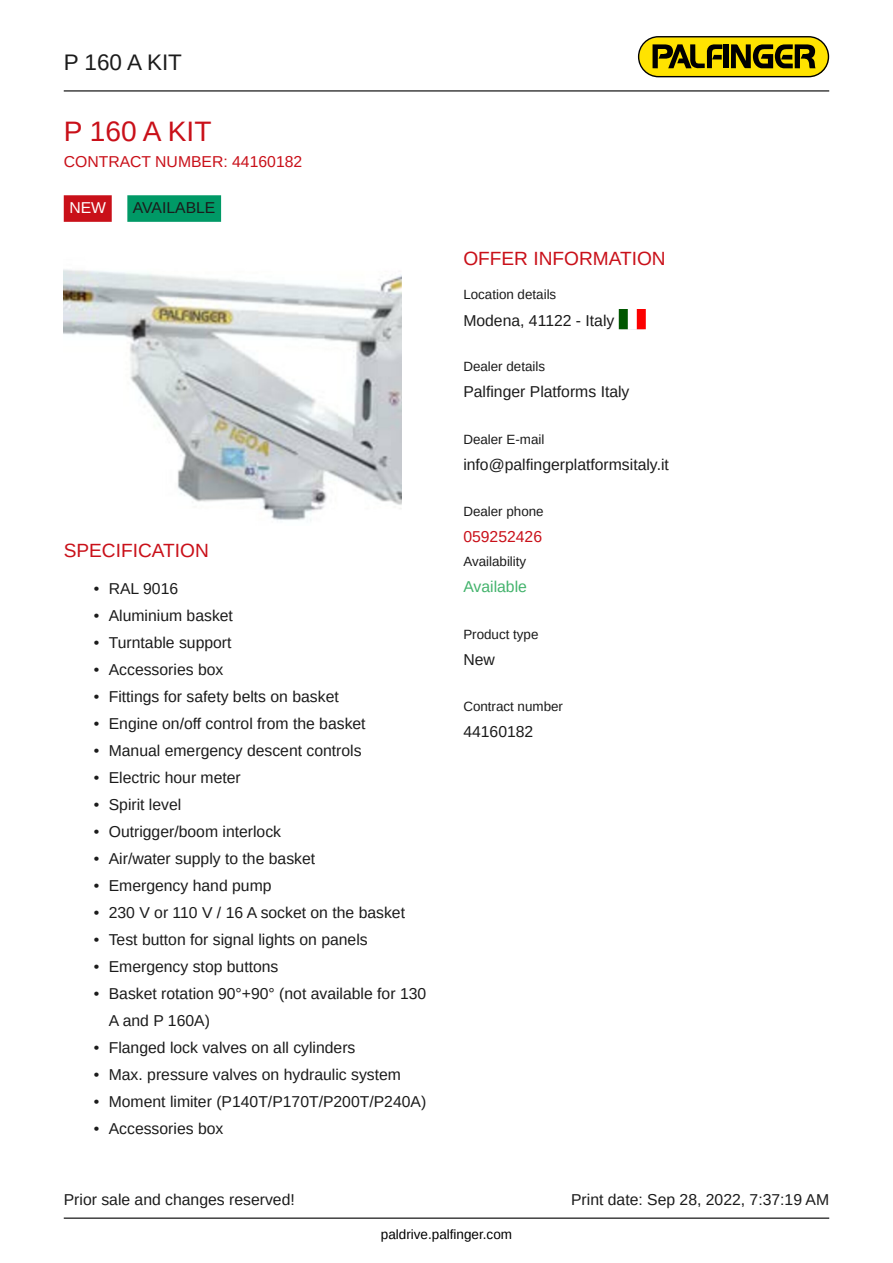
<style>
.page{position:relative;width:893px;height:1263px;background:#fff}
.page>*{position:absolute;margin:0;border:0;box-sizing:border-box;transform-origin:0 0}
.t1{font:28.2px "Arimo";color:#c91019}
.t2{font:22.5px "Arimo";color:#1b1b1b}
.t3{font:19.2px "Arimo";color:#c91019}
.t4{font:15.75px/27px "Arimo";color:#1b1b1b}
.t5{font:15.75px "Arimo";color:#c91019}
.t6{font:15.75px "Arimo";color:#43b36c}
.t7{font:15.75px "Arimo";color:#fff}
.t8{font:13.5px "Arimo";color:#000}
.t9{font:13.35px "Arimo";color:#1b1b1b}
</style>
<div class="page">
<hr style="left:64px;top:90px;width:765px;height:1px;background:#000">
<hr style="left:64px;top:1217px;width:765px;height:2px;background:#000">
<svg style="left:638px;top:36px;width:191px;height:41px;background:#a3930b"></svg>
<div style="left:64px;top:195px;width:48px;height:27px;background:#c91019"></div>
<div style="left:127px;top:195px;width:94px;height:27px;background:#096"></div>
<img style="left:64px;top:269px;width:337px;height:252px">
<div style="left:619px;top:309px;width:9px;height:20px;background:#005700"></div>
<div style="left:637px;top:309px;width:9px;height:20px;background:#fc0000"></div>
<h2 class="t2" style="left:64px;top:53px;width:120px">P 160 A KIT</h2>
<h1 class="t1" style="left:64px;top:121px;width:149px">P 160 A KIT</h1>
<p class="t5" style="left:64px;top:155px;width:240px">CONTRACT NUMBER: 44160182</p>
<p class="t7" style="left:69px;top:201px;width:38px">NEW</p>
<p class="t4" style="left:133px;top:195px;width:84px">AVAILABLE</p>
<p class="t3" style="left:64px;top:543px;width:147px">SPECIFICATION</p>
<p class="t4" style="left:94px;top:575px;width:86px">• RAL 9016</p>
<p class="t4" style="left:94px;top:602px;width:141px">• Aluminium basket</p>
<p class="t4" style="left:94px;top:629px;width:139px">• Turntable support</p>
<p class="t4" style="left:94px;top:656px;width:131px">• Accessories box</p>
<p class="t4" style="left:94px;top:683px;width:247px">• Fittings for safety belts on basket</p>
<p class="t4" style="left:94px;top:710px;width:273px">• Engine on/off control from the basket</p>
<p class="t4" style="left:94px;top:737px;width:269px">• Manual emergency descent controls</p>
<p class="t4" style="left:94px;top:764px;width:149px">• Electric hour meter</p>
<p class="t4" style="left:94px;top:791px;width:89px">• Spirit level</p>
<p class="t4" style="left:94px;top:818px;width:189px">• Outrigger/boom interlock</p>
<p class="t4" style="left:94px;top:845px;width:223px">• Air/water supply to the basket</p>
<p class="t4" style="left:94px;top:872px;width:179px">• Emergency hand pump</p>
<p class="t4" style="left:94px;top:899px;width:313px">• 230 V or 110 V / 16 A socket on the basket</p>
<p class="t4" style="left:94px;top:926px;width:275px">• Test button for signal lights on panels</p>
<p class="t4" style="left:94px;top:953px;width:186px">• Emergency stop buttons</p>
<p class="t4" style="left:109px;top:980px;width:319px;text-indent:-15px">• Basket rotation 90°+90° (not available for 130<br>A and P 160A)</p>
<p class="t4" style="left:94px;top:1034px;width:263px">• Flanged lock valves on all cylinders</p>
<p class="t4" style="left:94px;top:1061px;width:309px">• Max. pressure valves on hydraulic system</p>
<p class="t4" style="left:94px;top:1088px;width:334px">• Moment limiter (P140T/P170T/P200T/P240A)</p>
<p class="t4" style="left:94px;top:1115px;width:131px">• Accessories box</p>
<p class="t3" style="left:463px;top:251px;width:204px">OFFER INFORMATION</p>
<p class="t9" style="left:463px;top:289px;width:94px">Location details</p>
<p class="t4" style="left:463px;top:308px;width:153px">Modena, 41122 - Italy</p>
<p class="t9" style="left:463px;top:362px;width:83px">Dealer details</p>
<p class="t4" style="left:463px;top:380px;width:168px">Palfinger Platforms Italy</p>
<p class="t9" style="left:463px;top:434px;width:83px">Dealer E-mail</p>
<p class="t4" style="left:463px;top:452px;width:207px">info@palfingerplatformsitaly.it</p>
<p class="t9" style="left:463px;top:507px;width:82px">Dealer phone</p>
<p class="t5" style="left:463px;top:531px;width:80px">059252426</p>
<p class="t9" style="left:463px;top:557px;width:64px">Availability</p>
<p class="t6" style="left:463px;top:581px;width:65px">Available</p>
<p class="t9" style="left:463px;top:629px;width:77px">Product type</p>
<p class="t4" style="left:463px;top:647px;width:33px">New</p>
<p class="t9" style="left:463px;top:701px;width:101px">Contract number</p>
<p class="t4" style="left:463px;top:719px;width:72px">44160182</p>
<p class="t4" style="left:64px;top:1188px;width:233px">Prior sale and changes reserved!</p>
<p class="t4" style="left:571px;top:1188px;width:260px">Print date: Sep 28, 2022, 7:37:19 AM</p>
<p class="t8" style="left:381px;top:1229px;width:133px">paldrive.palfinger.com</p>
</div>
